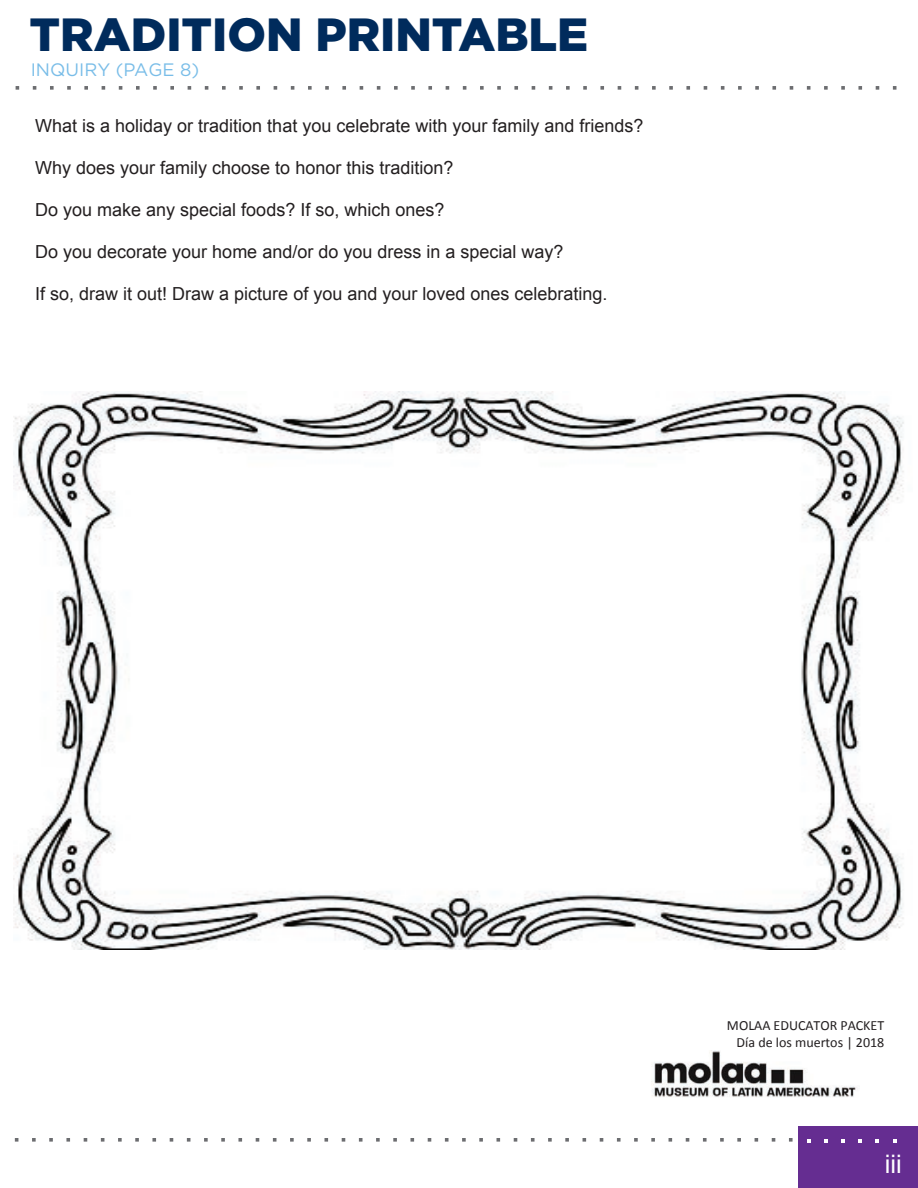
<style>
.page{position:relative;width:918px;height:1188px;background:#fff}
.page>*{position:absolute;margin:0;border:0;box-sizing:border-box;transform-origin:0 0}
.t1{font:900 46.5px "Gotham";color:#002b5c}
.t2{font:25.5px "Arial";color:#fff}
.t3{font:18px "Arial";color:#231f20}
.t4{font:18px "Gotham";color:#79bde8}
.t5{font:14.1px/17.1px "Calibri";color:#231f20;text-align:right}
</style>
<div class="page">
<div style="left:798px;top:1127px;width:120px;height:61px;background:#652d91"></div>
<svg style="left:893px;top:1139px;width:3px;height:4px"></svg>
<svg style="left:876px;top:1139px;width:3px;height:4px"></svg>
<svg style="left:858px;top:1139px;width:4px;height:4px"></svg>
<svg style="left:841px;top:1139px;width:4px;height:4px"></svg>
<svg style="left:824px;top:1139px;width:4px;height:4px"></svg>
<svg style="left:807px;top:1139px;width:3px;height:4px"></svg>
<svg style="left:514px;top:1138px;width:3px;height:4px"></svg>
<svg style="left:548px;top:1138px;width:4px;height:4px"></svg>
<svg style="left:531px;top:1138px;width:4px;height:4px"></svg>
<svg style="left:583px;top:1138px;width:3px;height:4px"></svg>
<svg style="left:565px;top:1138px;width:4px;height:4px"></svg>
<svg style="left:428px;top:1138px;width:3px;height:4px"></svg>
<svg style="left:445px;top:1138px;width:4px;height:4px"></svg>
<svg style="left:497px;top:1138px;width:3px;height:4px"></svg>
<svg style="left:600px;top:1138px;width:3px;height:4px"></svg>
<svg style="left:479px;top:1138px;width:4px;height:4px"></svg>
<svg style="left:462px;top:1138px;width:4px;height:4px"></svg>
<svg style="left:755px;top:1138px;width:3px;height:4px"></svg>
<svg style="left:737px;top:1138px;width:4px;height:4px"></svg>
<svg style="left:411px;top:1138px;width:3px;height:4px"></svg>
<svg style="left:789px;top:1138px;width:4px;height:4px"></svg>
<svg style="left:720px;top:1138px;width:4px;height:4px"></svg>
<svg style="left:772px;top:1138px;width:3px;height:4px"></svg>
<svg style="left:703px;top:1138px;width:4px;height:4px"></svg>
<svg style="left:634px;top:1138px;width:4px;height:4px"></svg>
<svg style="left:617px;top:1138px;width:4px;height:4px"></svg>
<svg style="left:651px;top:1138px;width:4px;height:4px"></svg>
<svg style="left:669px;top:1138px;width:3px;height:4px"></svg>
<svg style="left:686px;top:1138px;width:3px;height:4px"></svg>
<svg style="left:221px;top:1138px;width:4px;height:4px"></svg>
<svg style="left:135px;top:1138px;width:4px;height:4px"></svg>
<svg style="left:118px;top:1138px;width:4px;height:4px"></svg>
<svg style="left:187px;top:1138px;width:3px;height:4px"></svg>
<svg style="left:170px;top:1138px;width:3px;height:4px"></svg>
<svg style="left:152px;top:1138px;width:4px;height:4px"></svg>
<svg style="left:393px;top:1138px;width:4px;height:4px"></svg>
<svg style="left:32px;top:1138px;width:4px;height:4px"></svg>
<svg style="left:15px;top:1138px;width:3px;height:4px"></svg>
<svg style="left:49px;top:1138px;width:4px;height:4px"></svg>
<svg style="left:66px;top:1138px;width:4px;height:4px"></svg>
<svg style="left:84px;top:1138px;width:3px;height:4px"></svg>
<svg style="left:101px;top:1138px;width:3px;height:4px"></svg>
<svg style="left:342px;top:1138px;width:3px;height:4px"></svg>
<svg style="left:324px;top:1138px;width:4px;height:4px"></svg>
<svg style="left:376px;top:1138px;width:4px;height:4px"></svg>
<svg style="left:307px;top:1138px;width:4px;height:4px"></svg>
<svg style="left:359px;top:1138px;width:4px;height:4px"></svg>
<svg style="left:204px;top:1138px;width:4px;height:4px"></svg>
<svg style="left:238px;top:1138px;width:4px;height:4px"></svg>
<svg style="left:290px;top:1138px;width:4px;height:4px"></svg>
<svg style="left:273px;top:1138px;width:3px;height:4px"></svg>
<svg style="left:256px;top:1138px;width:3px;height:4px"></svg>
<svg style="left:600px;top:86px;width:4px;height:4px"></svg>
<svg style="left:583px;top:86px;width:4px;height:4px"></svg>
<svg style="left:618px;top:86px;width:3px;height:4px"></svg>
<svg style="left:635px;top:86px;width:3px;height:4px"></svg>
<svg style="left:652px;top:86px;width:4px;height:4px"></svg>
<svg style="left:549px;top:86px;width:3px;height:4px"></svg>
<svg style="left:497px;top:86px;width:4px;height:4px"></svg>
<svg style="left:480px;top:86px;width:4px;height:4px"></svg>
<svg style="left:463px;top:86px;width:3px;height:4px"></svg>
<svg style="left:669px;top:86px;width:4px;height:4px"></svg>
<svg style="left:514px;top:86px;width:4px;height:4px"></svg>
<svg style="left:532px;top:86px;width:3px;height:4px"></svg>
<svg style="left:566px;top:86px;width:4px;height:4px"></svg>
<svg style="left:824px;top:86px;width:4px;height:4px"></svg>
<svg style="left:858px;top:86px;width:4px;height:4px"></svg>
<svg style="left:893px;top:86px;width:3px;height:4px"></svg>
<svg style="left:807px;top:86px;width:3px;height:4px"></svg>
<svg style="left:876px;top:86px;width:3px;height:4px"></svg>
<svg style="left:721px;top:86px;width:3px;height:4px"></svg>
<svg style="left:686px;top:86px;width:4px;height:4px"></svg>
<svg style="left:704px;top:86px;width:3px;height:4px"></svg>
<svg style="left:772px;top:86px;width:4px;height:4px"></svg>
<svg style="left:790px;top:86px;width:3px;height:4px"></svg>
<svg style="left:755px;top:86px;width:4px;height:4px"></svg>
<svg style="left:738px;top:86px;width:4px;height:4px"></svg>
<svg style="left:841px;top:86px;width:4px;height:4px"></svg>
<svg style="left:153px;top:86px;width:4px;height:4px"></svg>
<svg style="left:136px;top:86px;width:4px;height:4px"></svg>
<svg style="left:119px;top:86px;width:3px;height:4px"></svg>
<svg style="left:188px;top:86px;width:3px;height:4px"></svg>
<svg style="left:170px;top:86px;width:4px;height:4px"></svg>
<svg style="left:33px;top:86px;width:3px;height:4px"></svg>
<svg style="left:16px;top:86px;width:3px;height:4px"></svg>
<svg style="left:205px;top:86px;width:3px;height:4px"></svg>
<svg style="left:50px;top:86px;width:4px;height:4px"></svg>
<svg style="left:84px;top:86px;width:4px;height:4px"></svg>
<svg style="left:102px;top:86px;width:3px;height:4px"></svg>
<svg style="left:67px;top:86px;width:4px;height:4px"></svg>
<svg style="left:360px;top:86px;width:3px;height:4px"></svg>
<svg style="left:222px;top:86px;width:4px;height:4px"></svg>
<svg style="left:446px;top:86px;width:3px;height:4px"></svg>
<svg style="left:377px;top:86px;width:3px;height:4px"></svg>
<svg style="left:428px;top:86px;width:4px;height:4px"></svg>
<svg style="left:394px;top:86px;width:4px;height:4px"></svg>
<svg style="left:411px;top:86px;width:4px;height:4px"></svg>
<svg style="left:256px;top:86px;width:4px;height:4px"></svg>
<svg style="left:274px;top:86px;width:3px;height:4px"></svg>
<svg style="left:239px;top:86px;width:4px;height:4px"></svg>
<svg style="left:291px;top:86px;width:3px;height:4px"></svg>
<svg style="left:342px;top:86px;width:4px;height:4px"></svg>
<svg style="left:325px;top:86px;width:4px;height:4px"></svg>
<svg style="left:308px;top:86px;width:4px;height:4px"></svg>
<img style="left:651px;top:1051px;width:206px;height:46px">
<img style="left:14px;top:391px;width:890px;height:559px">
<h1 class="t1" style="left:30px;top:2px;width:560px">TRADITION PRINTABLE</h1>
<p class="t4" style="left:31px;top:58px;width:170px">INQUIRY (PAGE 8)</p>
<p class="t3" style="left:35px;top:113px;width:610px">What is a holiday or tradition that you celebrate with your family and friends?</p>
<p class="t3" style="left:35px;top:155px;width:420px">Why does your family choose to honor this tradition?</p>
<p class="t3" style="left:35px;top:197px;width:411px">Do you make any special foods? If so, which ones?</p>
<p class="t3" style="left:35px;top:239px;width:530px">Do you decorate your home and/or do you dress in a special way?</p>
<p class="t3" style="left:35px;top:281px;width:574px">If so, draw it out! Draw a picture of you and your loved ones celebrating.</p>
<p class="t5" style="left:727px;top:1016px;width:159px">MOLAA EDUCATOR PACKET<br>Día de los muertos | 2018</p>
<h2 class="t2" style="left:885px;top:1147px;width:18px">iii</h2>
</div>
